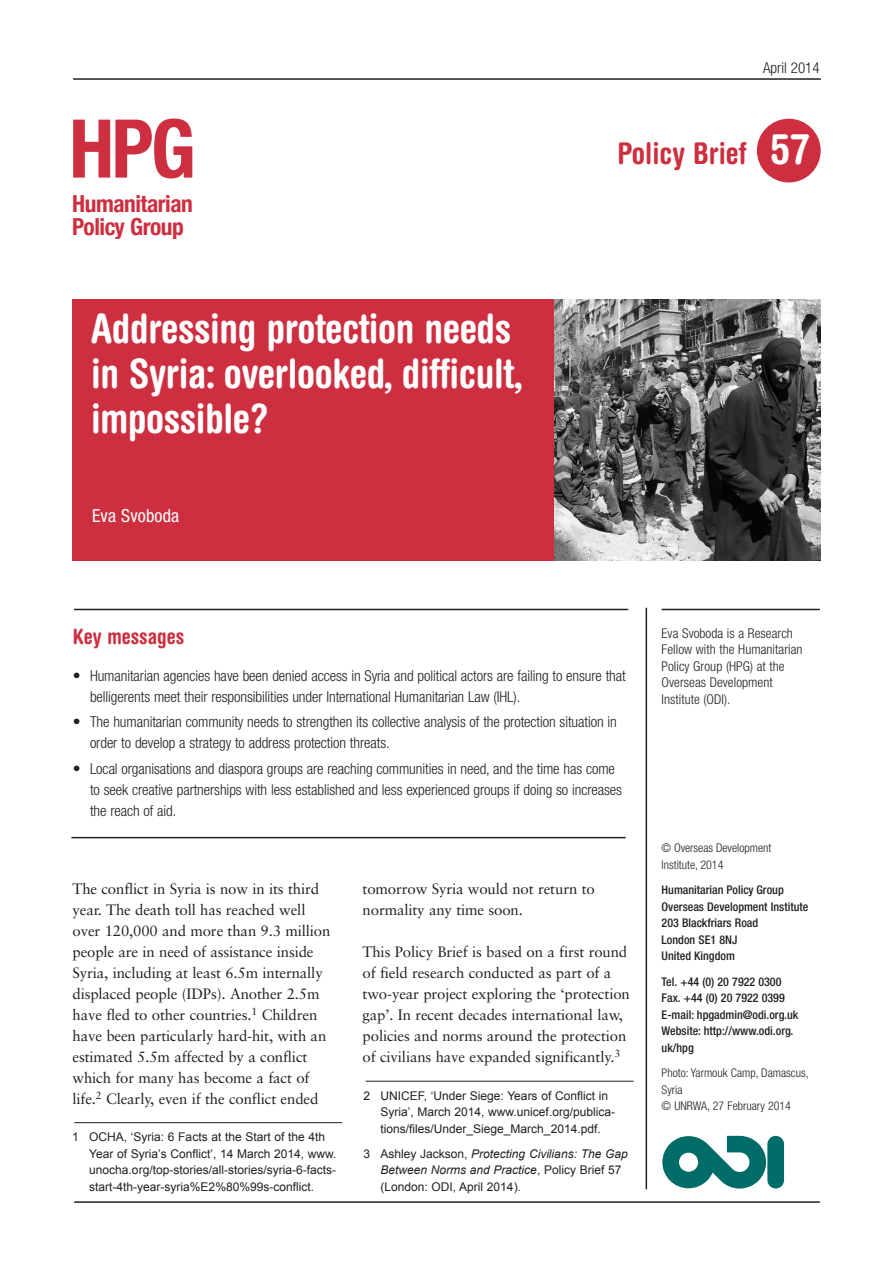
<style>
.page{position:relative;width:893px;height:1263px;background:#fff}
.page>*{position:absolute;margin:0;border:0;box-sizing:border-box;transform-origin:0 0}
.C_head{font:700 condensed 81.15px "Helvetica Neue";color:#ce2f40}
.bold_title{font:700 condensed 40.5px/45px "Helvetica Rounded";letter-spacing:-.01em;color:#fff}
.t1{font:700 condensed 30px "Helvetica Rounded";color:#ce2f40}
.C_head-2{font:700 condensed 23.4px "Helvetica Neue";letter-spacing:-.02em;color:#ce2f40}
.box_head{font:700 condensed 21px "Helvetica Rounded";color:#ce2f40}
.auth{font:condensed 18px "Helvetica Neue";letter-spacing:.01em;color:#fff}
.Body{font:15px/21px "Sabon";letter-spacing:-.01em;color:#231f20}
.Box_list{font:300 condensed 15px/21px "Helvetica Neue";letter-spacing:-.005em;color:#231f20}
.sidebar{font:300 condensed 13.5px/16.5px "Helvetica Neue";letter-spacing:.005em;color:#231f20}
.footnote_text{font:12px/16.5px "Arial";color:#231f20}
.body_txt{font:500 condensed 12px/16.5px "Helvetica Neue";color:#231f20}
.sidebar-2{font:300 condensed 12px/16.5px "Helvetica Neue";color:#231f20}
.body_txt-2{font:300 condensed 12px "Helvetica Neue";color:#231f20}
.s1{font-size:42px;color:#fff}
.s2{font-size:15.75px}
.s3{font-style:italic}
</style>
<div class="page">
<hr style="left:73px;top:78px;width:748px;height:2px;background:#231f20">
<hr style="left:74px;top:609px;width:554px;height:1px;background:#231f20">
<div style="left:758px;top:119px;width:62px;height:63px;background:#ce2f40;border-radius:50%"></div>
<div style="left:757px;top:119px;width:64px;height:63px;border:2px solid #ce2f40;border-radius:50%"></div>
<hr style="left:74px;top:1201px;width:746px;height:2px;background:#231f20">
<hr style="left:646px;top:608px;width:1px;height:581px;background:#231f20">
<svg style="left:662px;top:1136px;width:104px;height:52px"></svg>
<div style="left:767px;top:1136px;width:17px;height:52px;background:#006c67;border-radius:8px"></div>
<div style="left:72px;top:300px;width:520px;height:261px;background:#ce2f40"></div>
<hr style="left:71px;top:837px;width:555px;height:1px;background:#231f20">
<img style="left:554px;top:299px;width:267px;height:262px">
<hr style="left:662px;top:609px;width:158px;height:1px;background:#231f20">
<hr style="left:74px;top:1122px;width:268px;height:1px;background:#231f20">
<hr style="left:366px;top:1081px;width:268px;height:1px;background:#231f20">
<p class="C_head" style="left:69px;top:100px;width:128px">HPG</p>
<p class="C_head-2" style="left:72px;top:189px;width:122px">Humanitarian</p>
<p class="C_head-2" style="left:72px;top:213px;width:113px">Policy Group</p>
<p class="bold_title" style="left:91px;top:306px;width:433px">Addressing protection needs in Syria: overlooked, difficult, impossible?</p>
<p class="auth" style="left:92px;top:506px;width:89px">Eva Svoboda</p>
<p class="Box_list" style="left:763px;top:57px;width:58px">April 2014</p>
<p class="t1" style="left:617px;top:135px;width:193px">Policy Brief <span class="s1">57</span></p>
<p class="box_head" style="left:73px;top:623px;width:113px">Key messages</p>
<p class="Box_list" style="left:90px;top:665px;width:537px;text-indent:-17px"><span class="s2">•</span> Humanitarian agencies have been denied access in Syria and political actors are failing to ensure that belligerents meet their responsibilities under International Humanitarian Law (IHL).</p>
<p class="Box_list" style="left:90px;top:711px;width:528px;text-indent:-17px"><span class="s2">•</span> The humanitarian community needs to strengthen its collective analysis of the protection situation in order to develop a strategy to address protection threats.</p>
<p class="Box_list" style="left:90px;top:758px;width:534px;text-indent:-17px"><span class="s2">•</span> Local organisations and diaspora groups are reaching communities in need, and the time has come to seek creative partnerships with less established and less experienced groups if doing so increases the reach of aid.</p>
<p class="Body" style="left:72px;top:878px;width:259px">The conflict in Syria is now in its third year. The death toll has reached well over 120,000 and more than 9.3 million people are in need of assistance inside Syria, including at least 6.5m internally displaced people (IDPs). Another 2.5m have fled to other countries.<sup>1</sup> Children have been particularly hard-hit, with an estimated 5.5m affected by a conflict which for many has become a fact of life.<sup>2</sup> Clearly, even if the conflict ended</p>
<p class="Body" style="left:363px;top:878px;width:234px">tomorrow Syria would not return to normality any time soon.</p>
<p class="Body" style="left:363px;top:941px;width:269px">This Policy Brief is based on a first round of field research conducted as part of a two-year project exploring the ‘protection gap’. In recent decades international law, policies and norms around the protection of civilians have expanded significantly.<sup>3</sup></p>
<p class="footnote_text" style="left:381px;top:1087px;width:236px;text-indent:-17px">2 UNICEF, ‘Under Siege: Years of Conflict in<br>Syria’, March 2014, www.unicef.org/publica&shy;tions/files/Under_Siege_March_2014.pdf.</p>
<p class="footnote_text" style="left:381px;top:1145px;width:249px;text-indent:-17px">3 Ashley Jackson, <span class="s3">Protecting Civilians: The Gap<br>Between Norms and Practice</span>, Policy Brief 57 (London: ODI, April 2014).</p>
<p class="footnote_text" style="left:89px;top:1128px;width:249px;text-indent:-17px">1 OCHA, ‘Syria: 6 Facts at the Start of the 4th Year of Syria’s Conflict’, 14 March 2014, www. unocha.org/top-stories/all-stories/syria-6-facts&shy;start-4th-year-syria%E2%80%99s-conflict.</p>
<p class="sidebar" style="left:662px;top:624px;width:142px">Eva Svoboda is a Research<br>Fellow with the Humanitarian<br>Policy Group (HPG) at the<br>Overseas Development</p>
<p class="sidebar" style="left:662px;top:690px;width:70px">Institute (ODI).</p>
<p class="sidebar-2" style="left:662px;top:839px;width:111px">© Overseas Development<br>Institute, 2014</p>
<p class="body_txt" style="left:662px;top:881px;width:124px">Humanitarian Policy Group</p>
<p class="body_txt" style="left:662px;top:898px;width:148px">Overseas Development Institute</p>
<p class="body_txt" style="left:662px;top:914px;width:98px">203 Blackfriars Road</p>
<p class="body_txt" style="left:662px;top:931px;width:77px">London SE1 8NJ</p>
<p class="body_txt" style="left:662px;top:947px;width:75px">United Kingdom</p>
<p class="body_txt" style="left:662px;top:973px;width:121px">Tel. +44 (0) 20 7922 0300</p>
<p class="body_txt" style="left:662px;top:989px;width:125px">Fax. +44 (0) 20 7922 0399</p>
<p class="body_txt" style="left:662px;top:1006px;width:138px">E-mail: hpgadmin@odi.org.uk</p>
<p class="body_txt" style="left:662px;top:1022px;width:133px">Website: http://www.odi.org. uk/hpg</p>
<p class="sidebar-2" style="left:662px;top:1064px;width:149px">Photo: Yarmouk Camp, Damascus,<br>Syria</p>
<p class="body_txt-2" style="left:662px;top:1099px;width:131px">© UNRWA, 27 February 2014</p>
</div>
